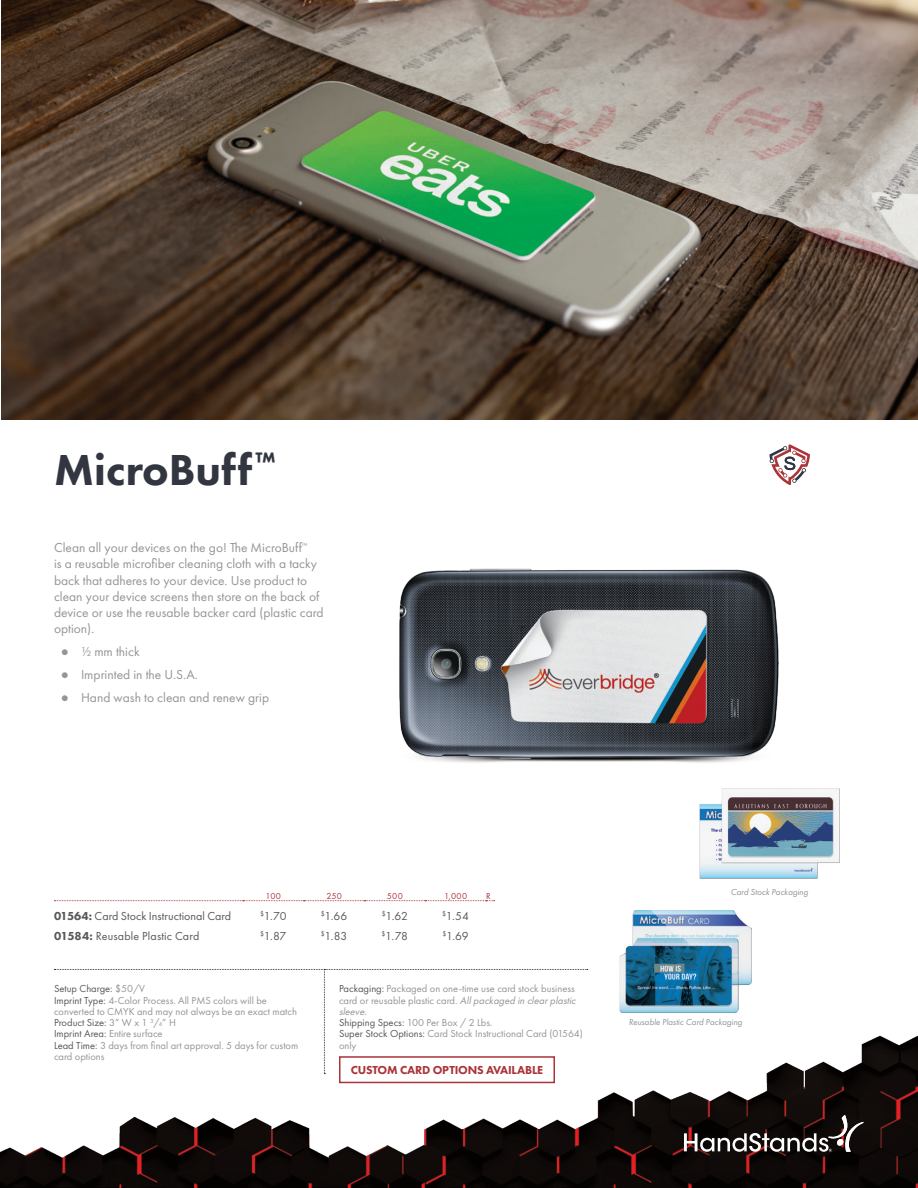
<style>
.page{position:relative;width:918px;height:1188px;background:#fff}
.page>*{position:absolute;margin:0;border:0;box-sizing:border-box;transform-origin:0 0}
.t1{font:800 45px "Futura PT";color:#323640}
.Bullet_Points{font:13.5px/16.2px "Futura PT";color:#939598}
.Item_Number{font:12px "Futura PT";letter-spacing:.005em;color:#57585a}
.Pricing{font:12px "Futura PT";letter-spacing:-.015em;color:#57585a}
.t2{font:800 12px "Futura PT";letter-spacing:-.015em;color:#ab3439}
.Extended_Info_Subhea{font:10.5px/11.2px "Futura PT";color:#939598}
.Extended_Info_Subhea-2{font:10.5px "Futura PT";color:#57585a}
.Extended_Info_Subhea-3{font:italic 9px "Futura PT";letter-spacing:-.005em;color:#939598}
.Pricing_Quantities{font:9px "Futura PT";letter-spacing:.03em;color:#ab3439}
.X_R_Code{font:9px "Futura PT";color:#ab3439}
.s1{font-family:"Arial"}
.s2{font-weight:800}
.s3{color:#939598}
.s4{color:#57585a}
.s5{font-size:6.15px;color:#939598}
.s6{font-style:italic}
</style>
<div class="page">
<img style="left:0;top:1035px;width:918px;height:153px">
<svg style="left:54px;top:969px;width:534px;height:105px"></svg>
<svg style="left:684px;top:1115px;width:180px;height:37px"></svg>
<svg style="left:54px;top:900px;width:441px;height:1px"></svg>
<img style="left:619px;top:910px;width:133px;height:103px">
<img style="left:1px;top:0;width:917px;height:419px">
<div style="left:339px;top:1056px;width:216px;height:27px;border:2px solid #ab3439"></div>
<img style="left:699px;top:788px;width:141px;height:91px">
<svg style="left:770px;top:444px;width:40px;height:41px"></svg>
<img style="left:399px;top:568px;width:380px;height:195px">
<p class="t1" style="left:54px;top:441px;width:223px">MicroBuff<sup>™</sup></p>
<p class="Bullet_Points" style="left:54px;top:540px;width:271px">Clean all your devices on the go! The MicroBuff<sup>™<br></sup>is a reusable microfiber cleaning cloth with a tacky back that adheres to your device. Use product to clean your device screens then store on the back of device or use the reusable backer card (plastic card option).</p>
<p class="Bullet_Points" style="left:61px;top:643px;width:80px"><span class="s1">●</span> ½ mm thick</p>
<p class="Bullet_Points" style="left:61px;top:666px;width:139px"><span class="s1">●</span> Imprinted in the U.S.A.</p>
<p class="Bullet_Points" style="left:61px;top:689px;width:210px"><span class="s1">●</span> Hand wash to clean and renew grip</p>
<p class="Pricing_Quantities" style="left:266px;top:890px;width:17px">100</p>
<p class="Pricing_Quantities" style="left:326px;top:890px;width:17px">250</p>
<p class="Pricing_Quantities" style="left:387px;top:890px;width:17px">500</p>
<p class="Pricing_Quantities" style="left:444px;top:890px;width:25px">1,000</p>
<p class="X_R_Code" style="left:486px;top:891px;width:6px">R</p>
<p class="Item_Number" style="left:54px;top:909px;width:179px"><span class="s2">01564:</span> Card Stock Instructional Card</p>
<p class="Pricing" style="left:260px;top:909px;width:28px"><sup>$</sup>1.70</p>
<p class="Pricing" style="left:321px;top:909px;width:28px"><sup>$</sup>1.66</p>
<p class="Pricing" style="left:382px;top:909px;width:28px"><sup>$</sup>1.62</p>
<p class="Pricing" style="left:442px;top:909px;width:28px"><sup>$</sup>1.54</p>
<p class="Item_Number" style="left:54px;top:928px;width:147px"><span class="s2">01584:</span> Reusable Plastic Card</p>
<p class="Pricing" style="left:260px;top:928px;width:28px"><sup>$</sup>1.87</p>
<p class="Pricing" style="left:321px;top:928px;width:28px"><sup>$</sup>1.83</p>
<p class="Pricing" style="left:382px;top:928px;width:28px"><sup>$</sup>1.78</p>
<p class="Pricing" style="left:442px;top:928px;width:28px"><sup>$</sup>1.69</p>
<p class="Extended_Info_Subhea-2" style="left:54px;top:983px;width:93px">Setup Charge: <span class="s3">$50/V</span></p>
<p class="Extended_Info_Subhea" style="left:54px;top:995px;width:244px"><span class="s4">Imprint Type:</span> 4-Color Process. All PMS colors will be converted to CMYK and may not always be an exact match</p>
<p class="Extended_Info_Subhea-2" style="left:54px;top:1017px;width:124px">Product Size: <span class="s3">3” W x 1</span> <sup>3</sup><span class="s3">/</span><span class="s5">4</span><span class="s3">” H</span></p>
<p class="Extended_Info_Subhea" style="left:54px;top:1028px;width:110px"><span class="s4">Imprint Area:</span> Entire surface</p>
<p class="Extended_Info_Subhea" style="left:54px;top:1040px;width:246px"><span class="s4">Lead Time:</span> 3 days from final art approval. 5 days for custom card options</p>
<p class="Extended_Info_Subhea" style="left:339px;top:983px;width:241px"><span class="s4">Packaging:</span> Packaged on one-time use card stock business card or reusable plastic card. <span class="s6">Allpackaged in clearplastic sleeve.</span></p>
<p class="Extended_Info_Subhea" style="left:339px;top:1017px;width:155px"><span class="s4">Shipping Specs:</span> 100 Per Box / 2 Lbs.</p>
<p class="Extended_Info_Subhea" style="left:339px;top:1028px;width:246px"><span class="s4">Super Stock Options:</span> Card Stock Instructional Card (01564) only</p>
<p class="t2" style="left:351px;top:1063px;width:194px">CUSTOM CARD OPTIONS AVAILABLE</p>
<p class="Extended_Info_Subhea-3" style="left:731px;top:887px;width:79px">Card Stock Packaging</p>
<p class="Extended_Info_Subhea-3" style="left:629px;top:1017px;width:115px">Reusable Plastic Card Packaging</p>
</div>
